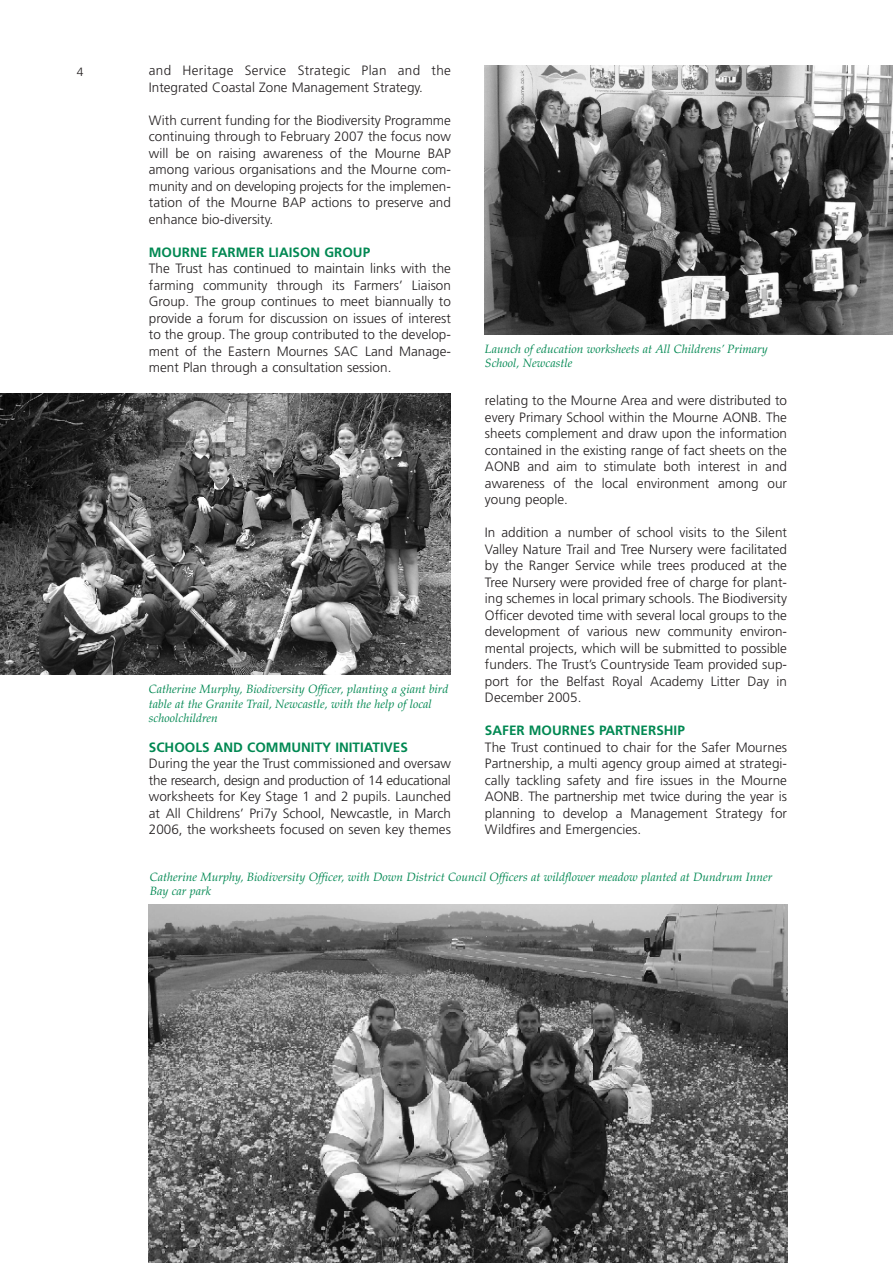
<style>
.page{position:relative;width:893px;height:1263px;background:#fff}
.page>*{position:absolute;margin:0;border:0;box-sizing:border-box;transform-origin:0 0}
.t1{font:300 13.5px/16.5px "Frutiger";color:#231f20;text-align:justify}
.t2{font:700 13.5px "Frutiger";color:#008852}
.t3{font:italic 12px/14.7px "Palatino";color:#008852}
.t4{font:300 12px "Frutiger";color:#231f20}
</style>
<div class="page">
<img style="left:0;top:394px;width:451px;height:280px">
<img style="left:485px;top:65px;width:407px;height:270px">
<img style="left:149px;top:905px;width:638px;height:358px">
<p class="t4" style="left:77px;top:67px;width:8px">4</p>
<p class="t1" style="left:149px;top:64px;width:303px">and Heritage Service Strategic Plan and the<br>Integrated Coastal Zone Management Strategy.</p>
<p class="t1" style="left:149px;top:113px;width:303px">With current funding for the Biodiversity Programme continuing through to February 2007 the focus now will be on raising awareness of the Mourne BAP among various organisations and the Mourne com&shy;munity and on developing projects for the implemen&shy;tation of the Mourne BAP actions to preserve and enhance bio-diversity.</p>
<p class="t2" style="left:149px;top:247px;width:223px">MOURNE FARMER LIAISON GROUP</p>
<p class="t1" style="left:149px;top:262px;width:303px">The Trust has continued to maintain links with the farming community through its Farmers’ Liaison Group. The group continues to meet biannually to provide a forum for discussion on issues of interest to the group. The group contributed to the develop&shy;ment of the Eastern Mournes SAC Land Manage&shy;ment Plan through a consultation session.</p>
<p class="t3" style="left:149px;top:683px;width:301px">Catherine Murphy, Biodiversity Officer, planting a giant bird table at the Granite Trail, Newcastle, with the help of local schoolchildren</p>
<p class="t2" style="left:149px;top:742px;width:260px">SCHOOLS AND COMMUNITY INITIATIVES</p>
<p class="t1" style="left:149px;top:757px;width:303px">During the year the Trust commissioned and oversaw the research, design and production of 14 educational worksheets for Key Stage 1 and 2 pupils. Launched at All Childrens’ Pri7y School, Newcastle, in March 2006, the worksheets focused on seven key themes</p>
<p class="t3" style="left:485px;top:343px;width:284px">Launch of education worksheets at All Childrens’ Primary<br>School, Newcastle</p>
<p class="t1" style="left:485px;top:393px;width:303px">relating to the Mourne Area and were distributed to every Primary School within the Mourne AONB. The sheets complement and draw upon the information contained in the existing range of fact sheets on the AONB and aim to stimulate both interest in and awareness of the local environment among our young people.</p>
<p class="t1" style="left:485px;top:525px;width:303px">In addition a number of school visits to the Silent Valley Nature Trail and Tree Nursery were facilitated by the Ranger Service while trees produced at the Tree Nursery were provided free of charge for plant&shy;ing schemes in local primary schools. The Biodiversity Officer devoted time with several local groups to the development of various new community environ&shy;mental projects, which will be submitted to possible funders. The Trust’s Countryside Team provided sup&shy;port for the Belfast Royal Academy Litter Day in December 2005.</p>
<p class="t2" style="left:485px;top:725px;width:201px">SAFER MOURNES PARTNERSHIP</p>
<p class="t1" style="left:485px;top:740px;width:303px">The Trust continued to chair for the Safer Mournes Partnership, a multi agency group aimed at strategi&shy;cally tackling safety and fire issues in the Mourne AONB. The partnership met twice during the year is planning to develop a Management Strategy for Wildfires and Emergencies.</p>
<p class="t3" style="left:150px;top:870px;width:624px">Catherine Murphy, Biodiversity Officer, with Down District Council Officers at wildflower meadow planted at Dundrum Inner<br>Bay car park</p>
</div>
